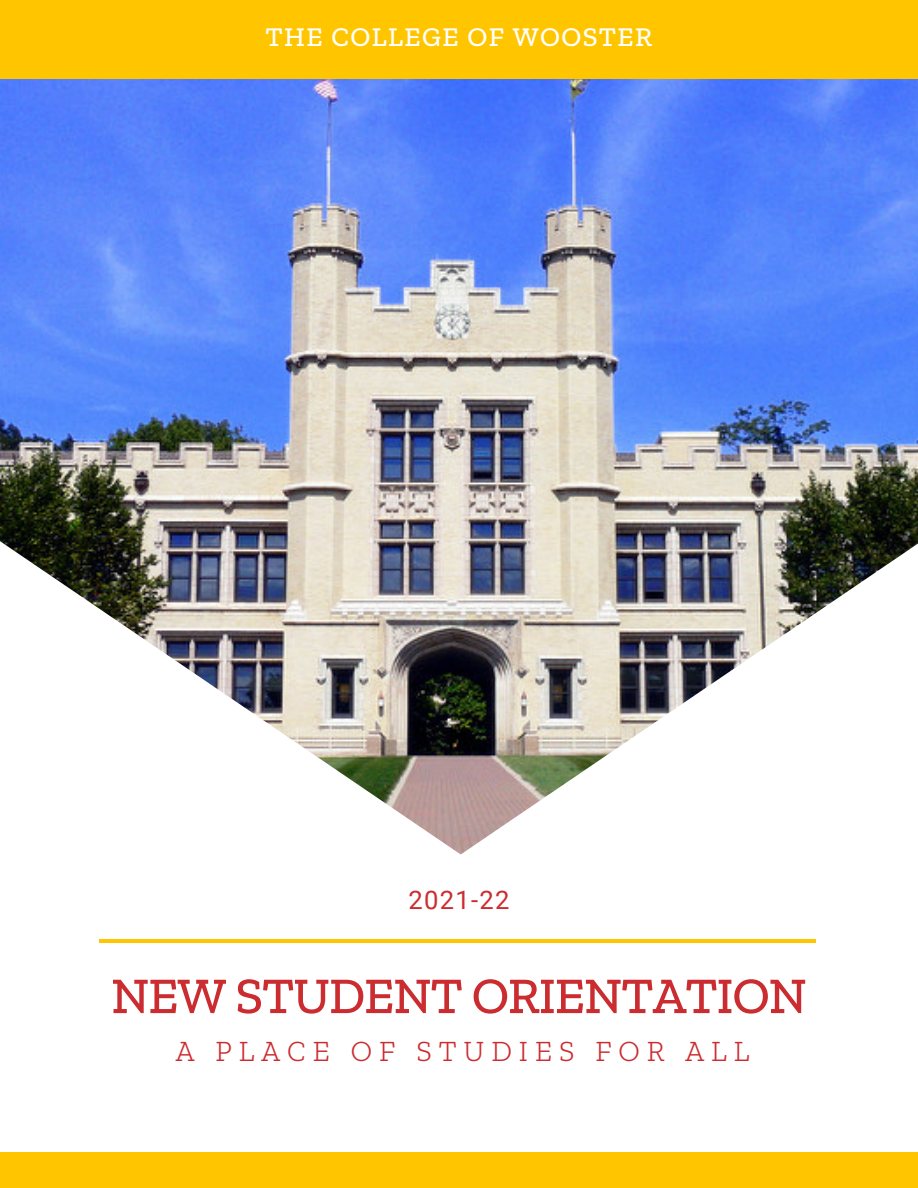
<style>
.page{position:relative;width:918px;height:1188px;background:#fff}
.page>*{position:absolute;margin:0;border:0;box-sizing:border-box;transform-origin:0 0}
.t1{font:500 51.3px "Zilla Slab";letter-spacing:-.02em;color:#cb2c30}
.t2{font:300 29.1px "Zilla Slab";letter-spacing:.24em;color:#cb2c30}
.t3{font:500 27.45px "Zilla Slab";letter-spacing:.05em;color:#fff}
.t4{font:25.65px "Roboto";letter-spacing:.05em;color:#cb2c30}
</style>
<div class="page">
<img style="left:0;top:78px;width:918px;height:776px">
<div style="left:0;top:0;width:918px;height:78px;background:#ffc600"></div>
<div style="left:0;top:1153px;width:918px;height:35px;background:#ffc600"></div>
<hr style="left:100px;top:939px;width:716px;height:4px;background:#ffc600">
<p class="t3" style="left:266px;top:20px;width:388px">THE COLLEGE OF WOOSTER</p>
<p class="t4" style="left:409px;top:885px;width:102px">2021-22</p>
<p class="t1" style="left:111px;top:965px;width:697px">NEW STUDENT ORIENTATION</p>
<p class="t2" style="left:176px;top:1034px;width:575px">A PLACE OF STUDIES FOR ALL</p>
</div>
